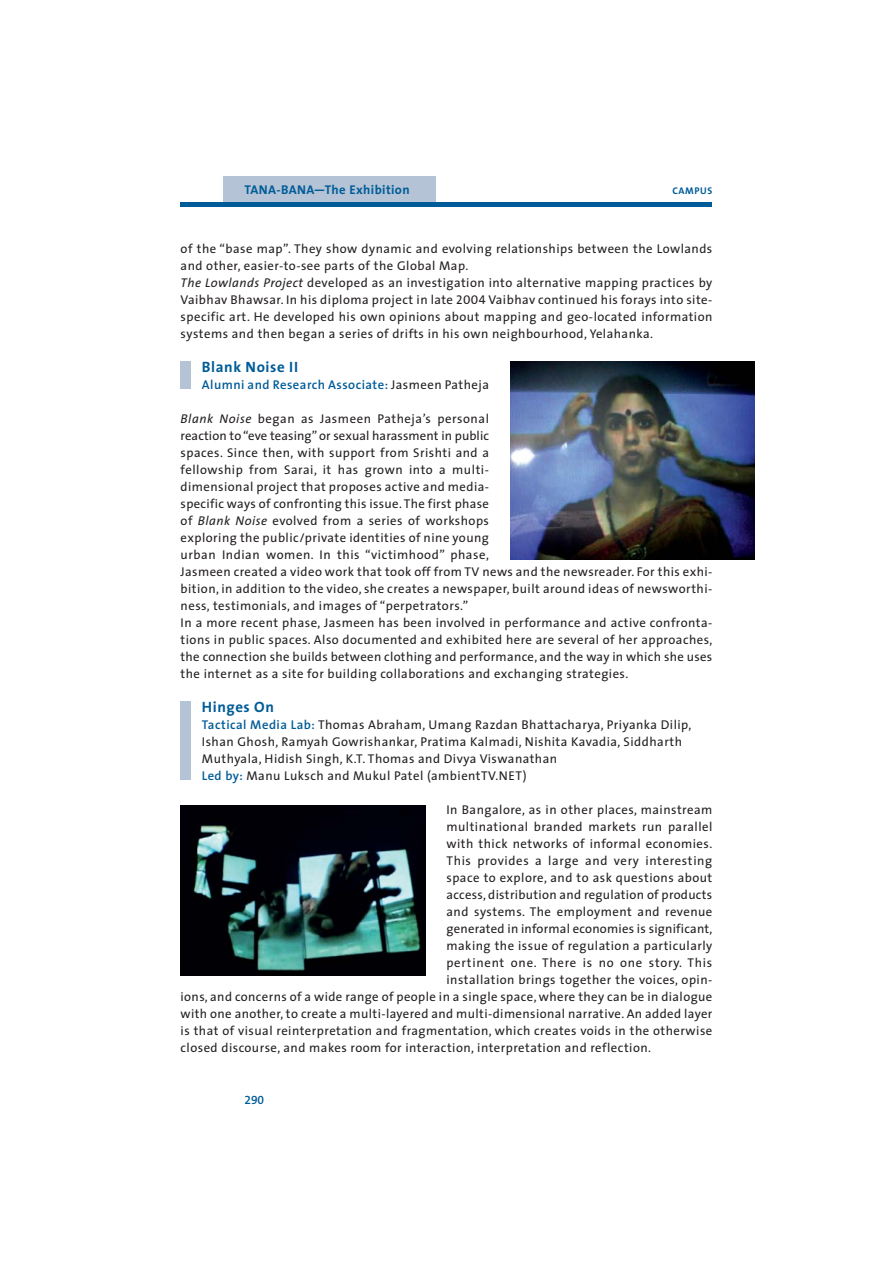
<style>
.page{position:relative;width:893px;height:1263px;background:#fff}
.page>*{position:absolute;margin:0;border:0;box-sizing:border-box;transform-origin:0 0}
.t1{font:700 15px "The Sans";letter-spacing:.04em;color:#005c98}
.t2{font:12.75px/17px "The Sans";letter-spacing:.035em;color:#231f20}
.t3{font:12.75px "The Sans";letter-spacing:.015em;color:#231f20}
.t4{font:600 12.75px "The Sans";letter-spacing:.035em;color:#005c98}
.t5{font:12.75px "The Sans";letter-spacing:.055em;color:#231f20}
.t6{font:700 12.75px "The Sans";letter-spacing:.03em;color:#005c98}
.t7{font:12px "The Sans Semi Bold Expert";color:#005c98}
.t8{font:700 9.75px "The Sans";letter-spacing:.06em;color:#005c98}
.s1{font-family:"The Sans Bold Expert";font-weight:400}
.s2{font-style:italic}
.s3{font-family:"The Sans Caps"}
.s4{font-weight:400;color:#231f20}
.s5{font-weight:600;color:#005c98}
</style>
<div class="page">
<img style="left:181px;top:806px;width:244px;height:170px">
<img style="left:510px;top:362px;width:245px;height:197px">
<div style="left:181px;top:362px;width:10px;height:27px;background:#b4c3d5"></div>
<div style="left:181px;top:702px;width:10px;height:78px;background:#b4c3d5"></div>
<hr style="left:181px;top:202px;width:531px;height:4px;background:#005c98">
<div style="left:223px;top:177px;width:213px;height:25px;background:#b4c3d5"></div>
<p class="t6" style="left:244px;top:183px;width:167px">TANA-BANA<span class="s1">—</span>The Exhibition</p>
<p class="t8" style="left:672px;top:185px;width:41px">CAMPUS</p>
<p class="t2" style="left:181px;top:242px;width:533px">of the “base map”. They show dynamic and evolving relationships between the Lowlands and other, easier-to-see parts of the Global Map.<br><span class="s2">The Lowlands Project</span> developed as an investigation into alternative mapping practices by Vaibhav Bhawsar. In his diploma project in late <span class="s3">2004</span> Vaibhav continued his forays into site&shy;specific art. He developed his own opinions about mapping and geo-located information systems and then began a series of drifts in his own neighbourhood, Yelahanka.</p>
<p class="t1" style="left:202px;top:359px;width:98px">Blank Noise II</p>
<p class="t4" style="left:202px;top:380px;width:289px">Alumni and Research Associate: <span class="s4">Jasmeen Patheja</span></p>
<p class="t2" style="left:181px;top:412px;width:533px"><span class="s2">Blank Noise</span> began as Jasmeen Patheja’s personal<br>reaction to “eve teasing” or sexual harassment in public<br>spaces. Since then, with support from Srishti and a<br>fellowship from Sarai, it has grown into a multi-<br>dimensional project that proposes active and media-<br>specific ways of confronting this issue. The first phase<br>of <span class="s2">Blank Noise</span> evolved from a series of workshops<br>exploring the public/private identities of nine young<br>urban Indian women. In this “victimhood” phase,<br>Jasmeen created a video work that took off from TV news and the newsreader. For this exhi&shy;bition, in addition to the video, she creates a newspaper, built around ideas of newsworthi&shy;ness, testimonials, and images of “perpetrators.”<br>In a more recent phase, Jasmeen has been involved in performance and active confronta&shy;tions in public spaces. Also documented and exhibited here are several of her approaches, the connection she builds between clothing and performance, and the way in which she uses the internet as a site for building collaborations and exchanging strategies.</p>
<p class="t1" style="left:202px;top:700px;width:74px">Hinges On</p>
<p class="t2" style="left:202px;top:718px;width:491px"><span class="s5">Tactical Media Lab:</span> Thomas Abraham, Umang Razdan Bhattacharya, Priyanka Dilip, Ishan Ghosh, Ramyah Gowrishankar, Pratima Kalmadi, Nishita Kavadia, Siddharth Muthyala, Hidish Singh, K.T. Thomas and Divya Viswanathan<br><span class="s5">Led by:</span> Manu Luksch and Mukul Patel (ambientTV.NET)</p>
<p class="t2" style="left:446px;top:803px;width:267px">In Bangalore, as in other places, mainstream</p>
<p class="t2" style="left:446px;top:820px;width:267px">multinational branded markets run parallel</p>
<p class="t2" style="left:446px;top:837px;width:267px">with thick networks of informal economies.</p>
<p class="t2" style="left:446px;top:854px;width:267px">This provides a large and very interesting</p>
<p class="t2" style="left:446px;top:871px;width:267px">space to explore, and to ask questions about</p>
<p class="t2" style="left:446px;top:888px;width:267px">access, distribution and regulation of products</p>
<p class="t2" style="left:446px;top:905px;width:267px">and systems. The employment and revenue</p>
<p class="t3" style="left:446px;top:924px;width:267px">generated in informal economies is significant,</p>
<p class="t2" style="left:446px;top:939px;width:267px">making the issue of regulation a particularly</p>
<p class="t5" style="left:446px;top:958px;width:267px">pertinent one. There is no one story. This</p>
<p class="t2" style="left:446px;top:973px;width:267px">installation brings together the voices, opin-</p>
<p class="t2" style="left:181px;top:990px;width:533px">ions, and concerns of a wide range of people in a single space, where they can be in dialogue</p>
<p class="t2" style="left:181px;top:1007px;width:533px">with one another, to create a multi-layered and multi-dimensional narrative. An added layer</p>
<p class="t2" style="left:181px;top:1024px;width:533px">is that of visual reinterpretation and fragmentation, which creates voids in the otherwise</p>
<p class="t2" style="left:181px;top:1041px;width:472px">closed discourse, and makes room for interaction, interpretation and reflection.</p>
<p class="t7" style="left:244px;top:1092px;width:21px">290</p>
</div>
